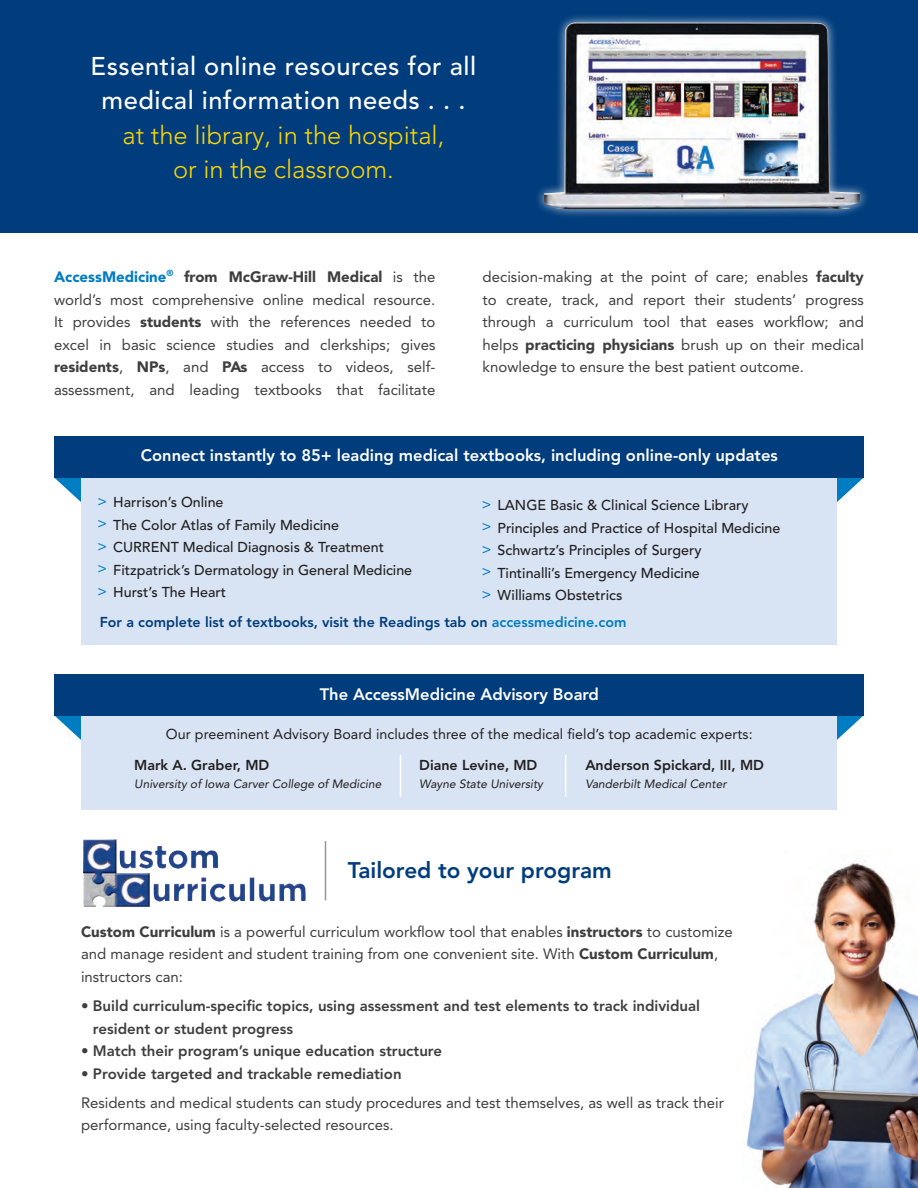
<style>
.page{position:relative;width:918px;height:1188px;background:#fff}
.page>*{position:absolute;margin:0;border:0;box-sizing:border-box;transform-origin:0 0}
.t1{font:500 25.5px/34.5px "Avenir LT Pro";letter-spacing:.02em;color:#fff;text-align:center}
.t2{font:300 25.5px/34.5px "Avenir LT Pro";color:#fed702;text-align:center}
.t3{font:800 22.5px "Avenir LT Pro";color:#013d7d}
.t4{font:800 16.5px "Avenir LT Pro";color:#fff}
.t5{font:15px/22.5px "Avenir LT Pro";color:#3e3e3f}
.t6{font:800 15px/22.5px "Avenir LT Pro";color:#3e3e3f}
.t7{font:500 14.25px/22.5px "Avenir LT Pro";color:#231f20}
.t8{font:14.25px "Avenir LT Pro";letter-spacing:.005em;color:#231f20}
.t9{font:800 14.25px "Avenir LT Pro";color:#013d7d}
.t10{font:800 14.25px "Avenir LT Pro";color:#231f20}
.t11{font:italic 12px "Avenir LT Pro";color:#231f20}
.s1{font-weight:900;color:#007cc2}
.s2{font-weight:900}
.s3{color:#007cc2}
</style>
<div class="page">
<img style="left:746px;top:863px;width:172px;height:325px">
<div style="left:81px;top:477px;width:756px;height:168px;background:#d8e4f3"></div>
<div style="left:81px;top:715px;width:756px;height:95px;background:#d8e4f3"></div>
<div style="left:0;top:0;width:918px;height:232px;background:#013d7d"></div>
<svg style="left:54px;top:477px;width:27px;height:25px"></svg>
<svg style="left:54px;top:715px;width:27px;height:25px"></svg>
<svg style="left:837px;top:477px;width:27px;height:25px"></svg>
<svg style="left:837px;top:715px;width:27px;height:25px"></svg>
<div style="left:54px;top:436px;width:810px;height:41px;background:#013d7d"></div>
<div style="left:54px;top:674px;width:810px;height:41px;background:#013d7d"></div>
<div style="left:535px;top:13px;width:334px;height:206px;background:#fff;opacity:.75"></div>
<img style="left:544px;top:22px;width:316px;height:187px">
<hr style="left:400px;top:755px;width:1px;height:42px;background:#fff">
<hr style="left:565px;top:755px;width:1px;height:42px;background:#fff">
<hr style="left:325px;top:841px;width:1px;height:59px;background:#939598">
<img style="left:83px;top:839px;width:136px;height:68px">
<p class="t1" style="left:91px;top:49px;width:387px">Essential online resources for all medical information needs . . .</p>
<p class="t2" style="left:123px;top:118px;width:323px">at the library, in the hospital, or in the classroom.</p>
<p class="t5" style="left:54px;top:266px;width:383px;text-align:justify"><span class="s1">AccessMedicine</span><sup>®</sup> <span class="s2">from McGraw-Hill Medical</span> is the world’s most comprehensive online medical resource.<br>It provides <span class="s2">students</span> with the references needed to excel in basic science studies and clerkships; gives <span class="s2">residents</span>, <span class="s2">NPs</span>, and <span class="s2">PAs</span> access to videos, self&shy;assessment, and leading textbooks that facilitate</p>
<p class="t5" style="left:483px;top:266px;width:383px;text-align:justify">decision-making at the point of care; enables <span class="s2">faculty </span>to create, track, and report their students’ progress through a curriculum tool that eases workflow; and helps <span class="s2">practicing physicians</span> brush up on their medical knowledge to ensure the best patient outcome.</p>
<p class="t4" style="left:141px;top:446px;width:638px">Connect instantly to 85+ leading medical textbooks, including online-only updates</p>
<p class="t7" style="left:98px;top:491px;width:128px"><span class="s3">&gt;</span> Harrison’s Online</p>
<p class="t7" style="left:98px;top:514px;width:243px"><span class="s3">&gt;</span> The Color Atlas of Family Medicine</p>
<p class="t7" style="left:98px;top:536px;width:316px"><span class="s3">&gt;</span> CURRENT Medical Diagnosis &amp; Treatment<br><span class="s3">&gt;</span> Fitzpatrick’s Dermatology in General Medicine</p>
<p class="t7" style="left:98px;top:581px;width:130px"><span class="s3">&gt;</span> Hurst’s The Heart</p>
<p class="t7" style="left:482px;top:494px;width:268px"><span class="s3">&gt;</span> LANGE Basic &amp; Clinical Science Library</p>
<p class="t7" style="left:482px;top:517px;width:300px"><span class="s3">&gt;</span> Principles and Practice of Hospital Medicine</p>
<p class="t7" style="left:482px;top:539px;width:221px"><span class="s3">&gt;</span> Schwartz’s Principles of Surgery</p>
<p class="t7" style="left:482px;top:562px;width:220px"><span class="s3">&gt;</span> Tintinalli’s Emergency Medicine</p>
<p class="t7" style="left:482px;top:584px;width:142px"><span class="s3">&gt;</span> Williams Obstetrics</p>
<p class="t9" style="left:100px;top:613px;width:528px">For a complete list of textbooks, visit the Readings tab on <span class="s3">accessmedicine.com</span></p>
<p class="t4" style="left:320px;top:685px;width:281px">The AccessMedicine Advisory Board</p>
<p class="t8" style="left:166px;top:725px;width:588px">Our preeminent Advisory Board includes three of the medical field’s top academic experts:</p>
<p class="t10" style="left:134px;top:756px;width:137px">Mark A. Graber, MD</p>
<p class="t11" style="left:134px;top:776px;width:249px">University of Iowa Carver College of Medicine</p>
<p class="t10" style="left:585px;top:756px;width:180px">Anderson Spickard, III, MD</p>
<p class="t11" style="left:585px;top:776px;width:143px">Vanderbilt Medical Center</p>
<p class="t10" style="left:419px;top:756px;width:120px">Diane Levine, MD</p>
<p class="t11" style="left:419px;top:776px;width:125px">Wayne State University</p>
<p class="t3" style="left:348px;top:857px;width:265px">Tailored to your program</p>
<p class="t5" style="left:81px;top:920px;width:653px"><span class="s2">Custom Curriculum</span> is a powerful curriculum workflow tool that enables <span class="s2">instructors</span> to customize and manage resident and student training from one convenient site. With <span class="s2">Custom Curriculum</span>, instructors can:</p>
<p class="t6" style="left:93px;top:995px;width:609px;text-indent:-12px">• Build curriculum-specific topics, using assessment and test elements to track individual resident or student progress</p>
<p class="t6" style="left:81px;top:1040px;width:363px">• Match their program’s unique education structure</p>
<p class="t6" style="left:81px;top:1062px;width:322px">• Provide targeted and trackable remediation</p>
<p class="t5" style="left:81px;top:1091px;width:645px">Residents and medical students can study procedures and test themselves, as well as track their performance, using faculty-selected resources.</p>
</div>
